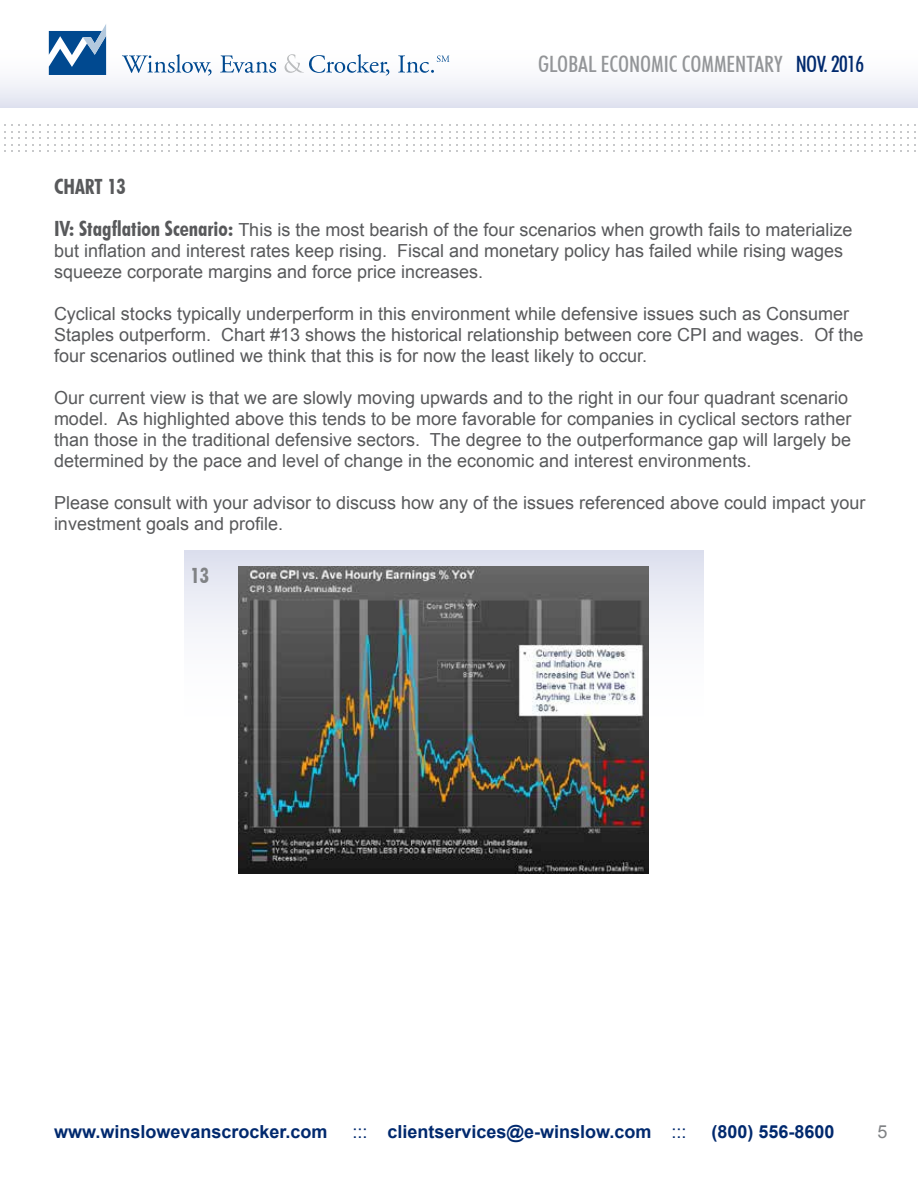
<style>
.page{position:relative;width:918px;height:1188px;background:#fff}
.page>*{position:absolute;margin:0;border:0;box-sizing:border-box;transform-origin:0 0}
.t1{font:500 condensed 22.5px "Futura BT";color:#939598}
.t2{font:700 condensed 21px "Futura BT";color:#58595b}
.t3{font:700 condensed 21px "Futura BT";color:#808285}
.t4{font:18px/21px "Arial";color:#58595b}
.t5{font:700 18px "Arial";color:#00296e}
.t6{font:18px "Arial";color:#808285}
.s1{color:#00296e}
.s2{font-family:"Futura BT";font-weight:700;font-stretch:condensed;font-size:21px}
.s3{font-weight:400}
</style>
<div class="page">
<svg style="left:370px;top:124px;width:30px;height:28px"></svg>
<svg style="left:413px;top:124px;width:23px;height:28px"></svg>
<svg style="left:456px;top:124px;width:23px;height:28px"></svg>
<svg style="left:499px;top:124px;width:23px;height:28px"></svg>
<svg style="left:542px;top:124px;width:23px;height:28px"></svg>
<svg style="left:578px;top:124px;width:30px;height:28px"></svg>
<svg style="left:621px;top:124px;width:30px;height:28px"></svg>
<svg style="left:664px;top:124px;width:30px;height:28px"></svg>
<svg style="left:11px;top:124px;width:23px;height:28px"></svg>
<svg style="left:54px;top:124px;width:23px;height:28px"></svg>
<svg style="left:97px;top:124px;width:23px;height:28px"></svg>
<svg style="left:133px;top:124px;width:30px;height:28px"></svg>
<svg style="left:176px;top:124px;width:30px;height:28px"></svg>
<svg style="left:219px;top:124px;width:30px;height:28px"></svg>
<svg style="left:262px;top:124px;width:30px;height:28px"></svg>
<svg style="left:305px;top:124px;width:30px;height:28px"></svg>
<svg style="left:348px;top:124px;width:9px;height:28px"></svg>
<svg style="left:721px;top:124px;width:23px;height:28px"></svg>
<svg style="left:757px;top:124px;width:30px;height:28px"></svg>
<svg style="left:800px;top:124px;width:30px;height:28px"></svg>
<svg style="left:843px;top:124px;width:30px;height:28px"></svg>
<svg style="left:886px;top:124px;width:30px;height:28px"></svg>
<div style="left:0;top:0;width:918px;height:108px;background:linear-gradient(to bottom,#fff,#ebecf5)"></div>
<svg style="left:49px;top:24px;width:57px;height:51px"></svg>
<svg style="left:122px;top:54px;width:90px;height:22px"></svg>
<svg style="left:220px;top:55px;width:56px;height:18px"></svg>
<svg style="left:285px;top:54px;width:104px;height:22px"></svg>
<svg style="left:398px;top:55px;width:51px;height:18px"></svg>
<div style="left:184px;top:551px;width:520px;height:339px;background:linear-gradient(to bottom,#e9eaf3,#fff)"></div>
<img style="left:239px;top:567px;width:410px;height:307px">
<p class="t1" style="left:538px;top:51px;width:327px">GLOBAL ECONOMIC COMMENTARY <span class="s1">NOV. 2016</span></p>
<p class="t2" style="left:54px;top:174px;width:73px">CHART 13</p>
<p class="t4" style="left:54px;top:220px;width:800px"><span class="s2">IV: Stagflation Scenario:</span> This is the most bearish of the four scenarios when growth fails to materialize but inflation and interest rates keep rising. Fiscal and monetary policy has failed while rising wages squeeze corporate margins and force price increases.</p>
<p class="t4" style="left:54px;top:304px;width:811px">Cyclical stocks typically underperform in this environment while defensive issues such as Consumer<br>Staples outperform. Chart #13 shows the historical relationship between core CPI and wages. Of the four scenarios outlined we think that this is for now the least likely to occur.</p>
<p class="t4" style="left:54px;top:388px;width:799px">Our current view is that we are slowly moving upwards and to the right in our four quadrant scenario model. As highlighted above this tends to be more favorable for companies in cyclical sectors rather than those in the traditional defensive sectors. The degree to the outperformance gap will largely be determined by the pace and level of change in the economic and interest environments.</p>
<p class="t4" style="left:54px;top:493px;width:813px">Please consult with your advisor to discuss how any of the issues referenced above could impact your investment goals and profile.</p>
<p class="t3" style="left:191px;top:562px;width:20px">13</p>
<p class="t5" style="left:54px;top:1120px;width:275px">www.winslowevanscrocker.com</p>
<p class="t5" style="left:352px;top:1120px;width:336px"><span class="s3">:::</span> clientservices@e-winslow.com <span class="s3">:::</span></p>
<p class="t5" style="left:711px;top:1120px;width:125px">(800) 556-8600</p>
<p class="t6" style="left:878px;top:1120px;width:12px">5</p>
</div>
